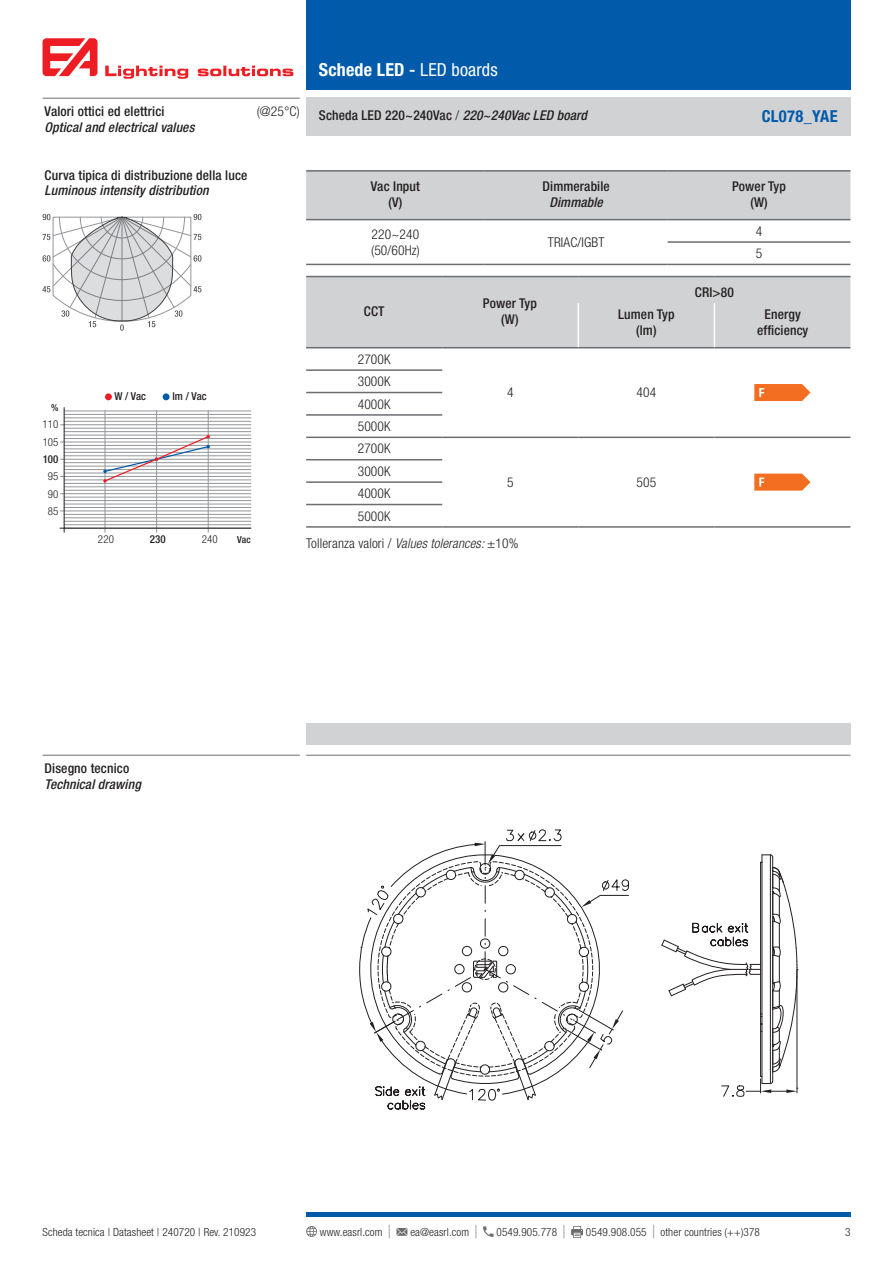
<style>
.page{position:relative;width:893px;height:1263px;background:#fff}
.page>*{position:absolute;margin:0;border:0;box-sizing:border-box;transform-origin:0 0}
.t1{font:700 condensed 18px "Helvetica Neue LT Std";letter-spacing:.01em;color:#fff}
.t2{font:700 condensed 16.5px "Helvetica Neue LT Std";letter-spacing:.02em;color:#015aaa}
.t3{font:500 condensed 13.5px/15.8px "Helvetica Neue LT Std";letter-spacing:.01em;color:#231f20;text-align:center}
.t4{font:300 condensed 13.5px/22.4px "Helvetica Neue LT Std";letter-spacing:.01em;color:#231f20}
.t5{font:italic 500 condensed 13.5px "Helvetica Neue LT Std";letter-spacing:.01em;color:#231f20}
.t6{font:300 condensed 11.25px "Helvetica Neue LT Std";letter-spacing:.01em;color:#231f20}
.t7{font:300 condensed 10.95px/17.4px "Helvetica Neue LT Std";letter-spacing:.01em;color:#231f20}
.t8{font:500 condensed 10.95px "Helvetica Neue LT Std";letter-spacing:.01em;color:#231f20}
.t9{font:500 condensed 9.75px "Helvetica Neue LT Std";color:#231f20}
.s1{font-weight:500}
.s2{font-weight:400}
.s3{font-weight:300}
.s4{font-style:italic}
.s5{font-size:18px;color:#6c6d70}
</style>
<div class="page">
<div style="left:306px;top:0;width:544px;height:89px;background:#015aaa"></div>
<svg style="left:43px;top:38px;width:55px;height:38px"></svg>
<svg style="left:105px;top:66px;width:188px;height:13px"></svg>
<hr style="left:306px;top:1212px;width:544px;height:4px;background:#015aaa">
<svg style="left:306px;top:1226px;width:11px;height:11px"></svg>
<svg style="left:396px;top:1228px;width:11px;height:8px"></svg>
<svg style="left:483px;top:1226px;width:11px;height:11px"></svg>
<svg style="left:571px;top:1226px;width:12px;height:12px"></svg>
<div style="left:306px;top:98px;width:544px;height:38px;background:#d1d2d4"></div>
<hr style="left:43px;top:98px;width:257px;height:1px;background:#6c6d70">
<svg style="left:43px;top:214px;width:158px;height:117px"></svg>
<div style="left:105px;top:393px;width:7px;height:7px;background:#ee1d23;border-radius:50%"></div>
<div style="left:163px;top:393px;width:7px;height:7px;background:#015aaa;border-radius:50%"></div>
<svg style="left:60px;top:407px;width:191px;height:125px"></svg>
<div style="left:306px;top:172px;width:544px;height:47px;background:#d1d2d4"></div>
<hr style="left:306px;top:170px;width:179px;height:2px;background:#6c6d70">
<hr style="left:485px;top:170px;width:183px;height:2px;background:#6c6d70">
<hr style="left:668px;top:170px;width:182px;height:2px;background:#6c6d70">
<hr style="left:306px;top:219px;width:179px;height:1px;background:#6c6d70">
<hr style="left:485px;top:219px;width:183px;height:1px;background:#6c6d70">
<hr style="left:668px;top:219px;width:182px;height:1px;background:#6c6d70">
<hr style="left:668px;top:241px;width:182px;height:2px;background:#6c6d70">
<hr style="left:306px;top:264px;width:179px;height:1px;background:#6c6d70">
<hr style="left:485px;top:264px;width:183px;height:1px;background:#6c6d70">
<hr style="left:668px;top:264px;width:182px;height:1px;background:#6c6d70">
<div style="left:306px;top:277px;width:544px;height:70px;background:#d1d2d4"></div>
<hr style="left:714px;top:347px;width:136px;height:1px;background:#6c6d70">
<hr style="left:714px;top:437px;width:136px;height:1px;background:#6c6d70">
<hr style="left:578px;top:347px;width:136px;height:1px;background:#6c6d70">
<hr style="left:578px;top:437px;width:136px;height:1px;background:#6c6d70">
<hr style="left:306px;top:276px;width:136px;height:1px;background:#6c6d70">
<hr style="left:442px;top:276px;width:136px;height:1px;background:#6c6d70">
<hr style="left:578px;top:276px;width:136px;height:1px;background:#6c6d70">
<hr style="left:714px;top:276px;width:136px;height:1px;background:#6c6d70">
<hr style="left:306px;top:347px;width:136px;height:1px;background:#6c6d70">
<hr style="left:306px;top:369px;width:136px;height:2px;background:#6c6d70">
<hr style="left:306px;top:437px;width:136px;height:1px;background:#6c6d70">
<hr style="left:306px;top:459px;width:136px;height:1px;background:#6c6d70">
<hr style="left:306px;top:392px;width:136px;height:1px;background:#6c6d70">
<hr style="left:306px;top:481px;width:136px;height:2px;background:#6c6d70">
<hr style="left:306px;top:414px;width:136px;height:2px;background:#6c6d70">
<hr style="left:306px;top:504px;width:136px;height:1px;background:#6c6d70">
<hr style="left:442px;top:347px;width:136px;height:1px;background:#6c6d70">
<hr style="left:442px;top:437px;width:136px;height:1px;background:#6c6d70">
<hr style="left:578px;top:303px;width:1px;height:44px;background:#fff">
<hr style="left:714px;top:303px;width:1px;height:44px;background:#fff">
<hr style="left:306px;top:526px;width:136px;height:2px;background:#6c6d70">
<hr style="left:442px;top:526px;width:136px;height:2px;background:#6c6d70">
<hr style="left:578px;top:526px;width:136px;height:2px;background:#6c6d70">
<hr style="left:714px;top:526px;width:136px;height:2px;background:#6c6d70">
<svg style="left:754px;top:384px;width:56px;height:17px"></svg>
<svg style="left:754px;top:474px;width:56px;height:17px"></svg>
<div style="left:306px;top:723px;width:544px;height:21px;background:#d1d2d4"></div>
<hr style="left:43px;top:755px;width:257px;height:1px;background:#6c6d70">
<hr style="left:306px;top:755px;width:544px;height:1px;background:#6c6d70">
<svg style="left:359px;top:829px;width:271px;height:281px"></svg>
<svg style="left:661px;top:854px;width:137px;height:243px"></svg>
<p class="t3" style="left:45px;top:103px;width:121px">Valori ottici ed elettrici</p>
<p class="t4" style="left:257px;top:100px;width:44px">(@25°C)</p>
<p class="t5" style="left:45px;top:119px;width:151px">Optical and electrical values</p>
<p class="t3" style="left:45px;top:167px;width:204px">Curva tipica di distribuzione della luce</p>
<p class="t5" style="left:45px;top:183px;width:165px">Luminous intensity distribution</p>
<p class="t9" style="left:51px;top:402px;width:9px">%</p>
<p class="t7" style="left:43px;top:415px;width:17px">110<br>105</p>
<p class="t8" style="left:43px;top:452px;width:17px">100</p>
<p class="t7" style="left:48px;top:468px;width:12px;text-align:justify">95<br>90<br>85</p>
<p class="t8" style="left:114px;top:390px;width:33px">W / Vac</p>
<p class="t8" style="left:172px;top:390px;width:36px">lm / Vac</p>
<h1 class="t1" style="left:319px;top:59px;width:180px">Schede LED <span class="s1">-</span> <span class="s2">LED boards</span></h1>
<p class="t3" style="left:319px;top:107px;width:270px">Scheda LED 220~240Vac <span class="s3">/</span> <span class="s4">220~240Vac LED board</span></p>
<p class="t2" style="left:762px;top:106px;width:77px">CL078_YAE</p>
<p class="t3" style="left:371px;top:178px;width:51px">Vac Input (V)</p>
<p class="t3" style="left:543px;top:178px;width:69px">Dimmerabile</p>
<p class="t5" style="left:549px;top:194px;width:55px">Dimmable</p>
<p class="t3" style="left:732px;top:178px;width:55px">Power Typ (W)</p>
<p class="t4" style="left:371px;top:226px;width:50px;line-height:15.8px">220~240 (50/60Hz)</p>
<p class="t4" style="left:548px;top:231px;width:58px">TRIAC/IGBT</p>
<p class="t4" style="left:756px;top:220px;width:8px">4<br>5</p>
<p class="t3" style="left:364px;top:303px;width:22px">CCT</p>
<p class="t3" style="left:483px;top:295px;width:55px">Power Typ (W)</p>
<p class="t4" style="left:358px;top:348px;width:34px">2700K</p>
<p class="t3" style="left:695px;top:284px;width:40px">CRI&gt;80</p>
<p class="t3" style="left:618px;top:306px;width:58px">Lumen Typ (lm)</p>
<p class="t3" style="left:757px;top:306px;width:53px">Energy efficiency</p>
<p class="t4" style="left:358px;top:370px;width:34px;text-align:justify">3000K 4000K 5000K 2700K</p>
<p class="t4" style="left:358px;top:460px;width:34px;text-align:justify">3000K 4000K 5000K</p>
<p class="t4" style="left:507px;top:381px;width:8px">4</p>
<p class="t4" style="left:636px;top:381px;width:21px">404</p>
<p class="t4" style="left:507px;top:471px;width:8px">5</p>
<p class="t4" style="left:636px;top:471px;width:21px">505</p>
<p class="t7" style="left:98px;top:530px;width:17px">220</p>
<p class="t8" style="left:150px;top:532px;width:17px">230</p>
<p class="t7" style="left:202px;top:530px;width:17px">240</p>
<p class="t9" style="left:237px;top:533px;width:15px">Vac</p>
<p class="t4" style="left:306px;top:532px;width:214px">Tolleranza valori / <span class="s4">Values tolerances:</span> ±10%</p>
<p class="t3" style="left:45px;top:760px;width:86px">Disegno tecnico</p>
<p class="t5" style="left:45px;top:776px;width:98px">Technical drawing</p>
<p class="t6" style="left:43px;top:1225px;width:215px">Scheda tecnica | Datasheet | 240720 | Rev. 210923</p>
<p class="t6" style="left:320px;top:1225px;width:72px">www.easrl.com <span class="s5">|</span></p>
<p class="t6" style="left:410px;top:1225px;width:69px">ea@easrl.com <span class="s5">|</span></p>
<p class="t6" style="left:496px;top:1225px;width:70px">0549.905.778 <span class="s5">|</span></p>
<p class="t6" style="left:586px;top:1225px;width:176px">0549.908.055 <span class="s5">|</span> other countries (++)378</p>
<p class="t6" style="left:845px;top:1225px;width:7px">3</p>
</div>
